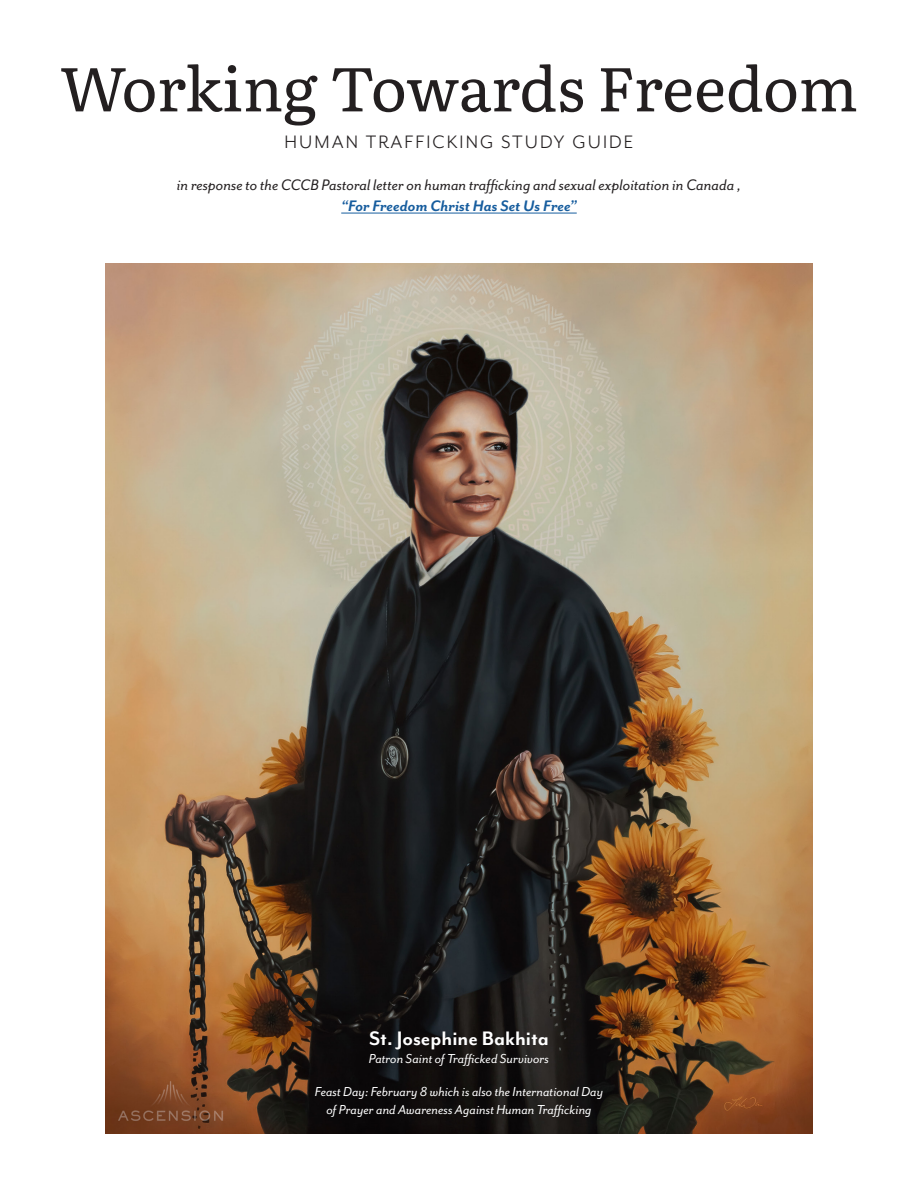
<style>
.page{position:relative;width:918px;height:1188px;background:#fff}
.page>*{position:absolute;margin:0;border:0;box-sizing:border-box;transform-origin:0 0}
.t1{font:61.5px "Literata";letter-spacing:-.01em;color:#231f20}
.t2{font:700 22.5px "Mr Eaves Mod OT";color:#fff}
.t3{font:20.7px "Mr Eaves San OT";letter-spacing:.1em;color:#231f20}
.t4{font:italic 17.55px "Mr Eaves San OT";color:#231f20}
.t5{font:italic 700 17.55px "Mr Eaves San OT";color:#175d9e}
.t6{font:italic 15px/32.4px "Mr Eaves San OT";color:#fff;text-align:center}
</style>
<div class="page">
<img style="left:105px;top:264px;width:708px;height:870px">
<hr style="left:341px;top:213px;width:236px;height:1px;background:#175d9e">
<h1 class="t1" style="left:60px;top:42px;width:800px">Working Towards Freedom</h1>
<h3 class="t3" style="left:285px;top:131px;width:350px">HUMAN TRAFFICKING STUDY GUIDE</h3>
<p class="t4" style="left:177px;top:175px;width:566px">in response to the CCCB Pastoral letter on human trafficking and sexual exploitation in Canada ,</p>
<p class="t5" style="left:341px;top:196px;width:237px">“For Freedom Christ Has Set Us Free”</p>
<h2 class="t2" style="left:369px;top:1026px;width:181px">St. Josephine Bakhita</h2>
<p class="t6" style="left:315px;top:1043px;width:290px">Patron Saint of Trafficked Survivors<br>Feast Day: February 8 which is also the International Day</p>
<p class="t6" style="left:326px;top:1093px;width:267px">of Prayer and Awareness Against Human Trafficking</p>
</div>
